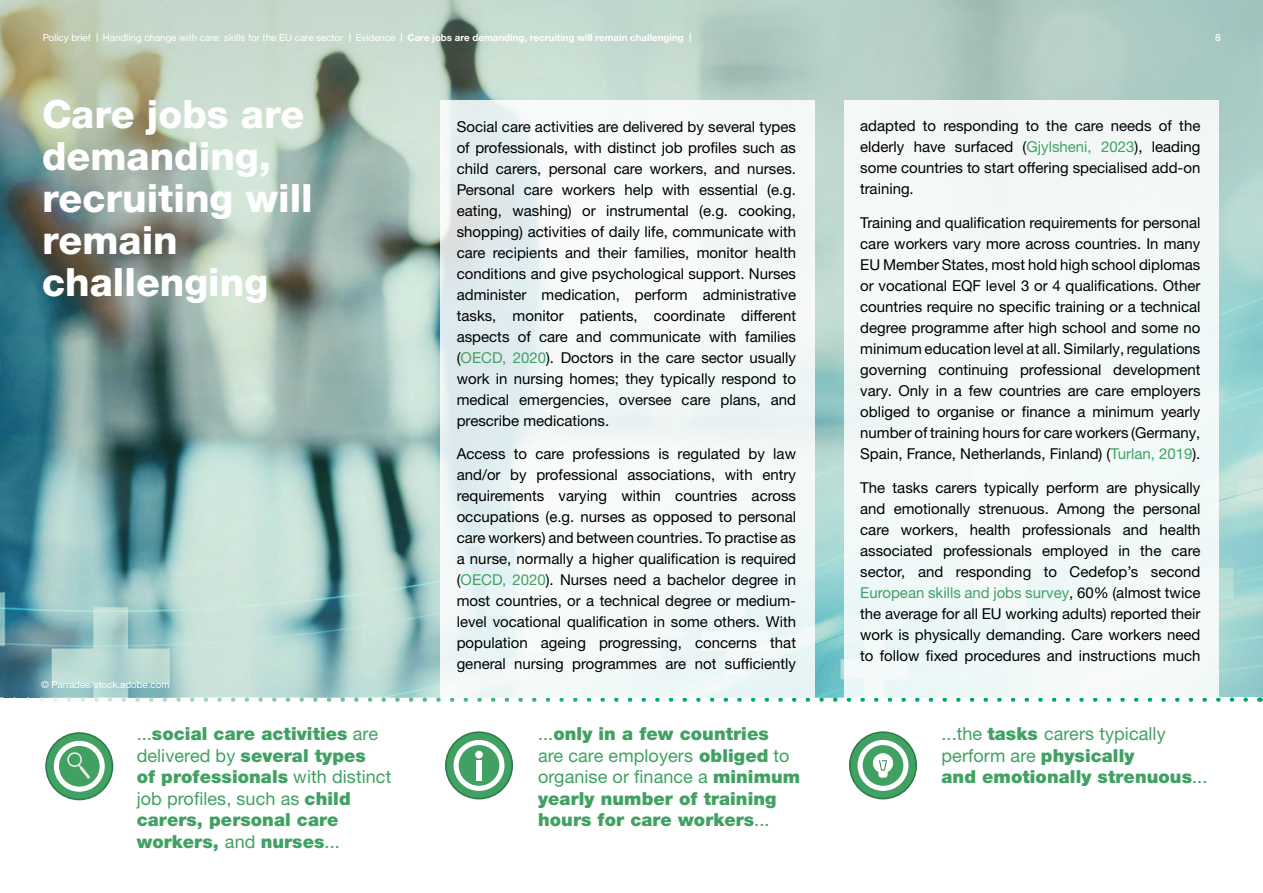
<style>
.page{position:relative;width:1263px;height:893px;background:#fff}
.page>*{position:absolute;margin:0;border:0;box-sizing:border-box;transform-origin:0 0}
.t1{font:800 39px/42px "Helvetica Neue LTW1 G";color:#fff}
.t2{font:900 18px/21.6px "Helvetica Neue LTW1 G";letter-spacing:.005em;color:#40a163}
.t3{font:15px/21px "Helvetica Neue LTW1 G";color:#000;text-align:justify}
.t4{font:9.75px "Helvetica Neue LTW1 G";color:#fff}
.t5{font:700 9.75px "Helvetica Neue LTW1 G";color:#fff}
.t6{font:500 9.75px "Helvetica Neue LTW1 G";color:#fff}
.s1{font-weight:400}
.s2{color:#40a163}
</style>
<div class="page">
<img style="left:0;top:0;width:1263px;height:697px">
<svg style="left:14px;top:697px;width:1234px;height:5px"></svg>
<svg style="left:45px;top:732px;width:68px;height:68px"></svg>
<svg style="left:445px;top:731px;width:68px;height:68px"></svg>
<div style="left:459px;top:745px;width:40px;height:41px;background:#40a163;border-radius:50%"></div>
<div style="left:475px;top:751px;width:8px;height:7px;background:#fff;border-radius:50%"></div>
<div style="left:476px;top:761px;width:6px;height:20px;background:#fff"></div>
<div style="left:844px;top:100px;width:374px;height:597px;background:#f3f9f8"></div>
<svg style="left:849px;top:731px;width:68px;height:68px"></svg>
<svg style="left:441px;top:100px;width:374px;height:597px;fill:#f3f9f8"></svg>
<p class="t4" style="left:43px;top:31px;width:302px">Policy brief Handling change with care: skills for the EU care sector</p>
<p class="t5" style="left:356px;top:32px;width:330px"><span class="s1">Evidence</span> Care jobs are demanding, recruiting will remain challenging</p>
<h1 class="t1" style="left:42px;top:94px;width:272px">Care jobs are demanding, recruiting will remain challenging</h1>
<p class="t4" style="left:41px;top:679px;width:130px">© Parradee/stock.adobe.com</p>
<p class="t3" style="left:457px;top:116px;width:341px">Social care activities are delivered by several types of professionals, with distinct job profiles such as child carers, personal care workers, and nurses.<br>Personal care workers help with essential (e.g. eating, washing) or instrumental (e.g. cooking, shopping) activities of daily life, communicate with care recipients and their families, monitor health conditions and give psychological support. Nurses administer medication, perform administrative tasks, monitor patients, coordinate different aspects of care and communicate with families (<span class="s2">OECD, 2020</span>). Doctors in the care sector usually work in nursing homes; they typically respond to medical emergencies, oversee care plans, and prescribe medications.</p>
<p class="t3" style="left:457px;top:443px;width:341px">Access to care professions is regulated by law and/or by professional associations, with entry requirements varying within countries across occupations (e.g. nurses as opposed to personal care workers) and between countries. To practise as a nurse, normally a higher qualification is required (<span class="s2">OECD, 2020</span>). Nurses need a bachelor degree in most countries, or a technical degree or medium&shy;level vocational qualification in some others. With population ageing progressing, concerns that general nursing programmes are not sufficiently</p>
<p class="t2" style="left:137px;top:723px;width:256px"><span class="s1">...</span>social care activities <span class="s1">are delivered by</span> several types<br>of professionals <span class="s1">with distinct job profiles, such as</span> child carers, personal care workers, <span class="s1">and</span> nurses<span class="s1">...</span></p>
<p class="t2" style="left:538px;top:723px;width:264px"><span class="s1">...</span>only in a few countries<br><span class="s1">are care employers</span> obliged <span class="s1">to organise or finance a</span> minimum yearly number of training hours for care workers<span class="s1">...</span></p>
<p class="t6" style="left:1215px;top:31px;width:7px">8</p>
<p class="t3" style="left:860px;top:115px;width:342px">adapted to responding to the care needs of the elderly have surfaced (<span class="s2">Gjylsheni, 2023</span>), leading some countries to start offering specialised add-on training.</p>
<p class="t3" style="left:860px;top:212px;width:342px">Training and qualification requirements for personal care workers vary more across countries. In many EU Member States, most hold high school diplomas or vocational EQF level 3 or 4 qualifications. Other countries require no specific training or a technical degree programme after high school and some no minimum education level at all. Similarly, regulations governing continuing professional development vary. Only in a few countries are care employers obliged to organise or finance a minimum yearly number of training hours for care workers (Germany, Spain, France, Netherlands, Finland) (<span class="s2">Turlan, 2019</span>).</p>
<p class="t3" style="left:860px;top:477px;width:342px">The tasks carers typically perform are physically and emotionally strenuous. Among the personal care workers, health professionals and health associated professionals employed in the care sector, and responding to Cedefop’s second <span class="s2">European skills and jobs survey</span>, 60% (almost twice the average for all EU working adults) reported their work is physically demanding. Care workers need to follow fixed procedures and instructions much</p>
<p class="t2" style="left:941px;top:723px;width:267px"><span class="s1">...the</span> tasks <span class="s1">carers typically perform are</span> physically<br>and emotionally strenuous<span class="s1">...</span></p>
</div>
